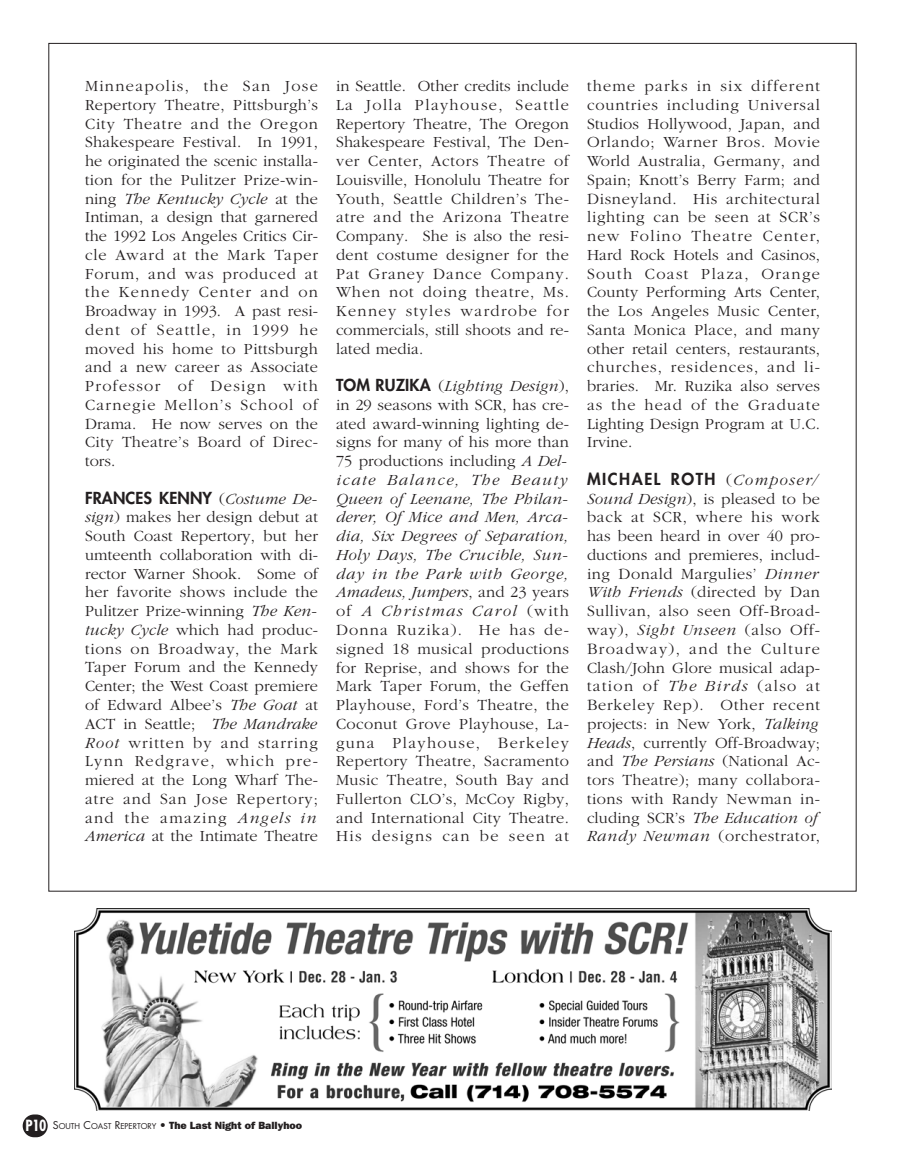
<style>
.page{position:relative;width:905px;height:1175px;background:#fff}
.page>*{position:absolute;margin:0;border:0;box-sizing:border-box;transform-origin:0 0}
.t1{font:300 16.2px/18.8px "Garamond";letter-spacing:.025em;color:#231f20;text-align:justify}
.t2{font:800 16.2px "Futura";letter-spacing:.01em;color:#231f20}
.t3{font:800 16.2px "Futura";letter-spacing:.095em;color:#231f20}
.t4{font:800 10.5px "Franklin Gothic";color:#231f20}
.s1{font-style:italic}
.s2{font-family:"Garamond";font-weight:300}
.s3{font-family:"Garamond";font-weight:300;font-style:italic}
.s4{font-family:"Futura";font-weight:800}
.s5{font-family:"Futura";font-weight:700;font-stretch:condensed;font-size:15px;color:#fff}
.s6{font-family:"Futura";font-weight:400}
.s7{font-family:"Futura";font-weight:400;font-size:7.8px}
</style>
<div class="page">
<div style="left:23px;top:1114px;width:25px;height:23px;background:#231f20;border-radius:11px"></div>
<img style="left:75px;top:908px;width:756px;height:202px">
<p class="t1" style="left:85px;top:78px;width:234px">Minneapolis, the San Jose Repertory Theatre, Pittsburgh’s City Theatre and the Oregon Shakespeare Festival. In 1991, he originated the scenic installa&shy;tion for the Pulitzer Prize-win&shy;ning <span class="s1">The Kentucky Cycle</span> at the Intiman, a design that garnered the 1992 Los Angeles Critics Cir&shy;cle Award at the Mark Taper Forum, and was produced at the Kennedy Center and on Broadway in 1993. A past resi&shy;dent of Seattle, in 1999 he moved his home to Pittsburgh and a new career as Associate Professor of Design with Carnegie Mellon’s School of Drama. He now serves on the City Theatre’s Board of Direc&shy;tors.</p>
<p class="t2" style="left:85px;top:490px;width:233px">FRANCES KENNY <span class="s2">(</span><span class="s3">Costume De-</span></p>
<p class="t1" style="left:85px;top:509px;width:234px"><span class="s1">sign</span>) makes her design debut at South Coast Repertory, but her umteenth collaboration with di&shy;rector Warner Shook. Some of her favorite shows include the Pulitzer Prize-winning <span class="s1">The Ken&shy;tucky Cycle</span> which had produc&shy;tions on Broadway, the Mark Taper Forum and the Kennedy Center; the West Coast premiere of Edward Albee’s <span class="s1">The Goat</span> at ACT in Seattle; <span class="s1">The Mandrake Root</span> written by and starring Lynn Redgrave, which pre&shy;miered at the Long Wharf The&shy;atre and San Jose Repertory; and the amazing <span class="s1">Angels in America</span> at the Intimate Theatre</p>
<p class="t1" style="left:336px;top:78px;width:234px">in Seattle. Other credits include La Jolla Playhouse, Seattle Repertory Theatre, The Oregon Shakespeare Festival, The Den&shy;ver Center, Actors Theatre of Louisville, Honolulu Theatre for Youth, Seattle Children’s The&shy;atre and the Arizona Theatre Company. She is also the resi&shy;dent costume designer for the Pat Graney Dance Company.<br>When not doing theatre, Ms.<br>Kenney styles wardrobe for commercials, still shoots and re&shy;lated media.</p>
<p class="t1" style="left:336px;top:378px;width:234px;text-align:left"><span class="s4">TOM RUZIKA</span> (<span class="s1">Lighting Design</span>), in 29 seasons with SCR, has cre&shy;ated award-winning lighting de&shy;signs for many of his more than<br>75 productions including <span class="s1">A Del&shy;icate Balance, The Beauty<br>Queen of Leenane, The Philan&shy;derer, Of Mice and Men, Arca&shy;dia, Six Degrees of Separation,<br>Holy Days, The Crucible, Sun&shy;day in the Park with George,<br>Amadeus, Jumpers</span>, and 23 years of <span class="s1">A Christmas Carol</span> (with<br>Donna Ruzika). He has de&shy;signed 18 musical productions for Reprise, and shows for the<br>Mark Taper Forum, the Geffen<br>Playhouse, Ford’s Theatre, the<br>Coconut Grove Playhouse, La&shy;guna Playhouse, Berkeley<br>Repertory Theatre, Sacramento<br>Music Theatre, South Bay and<br>Fullerton CLO’s, McCoy Rigby, and International City Theatre.<br>His designs can be seen at</p>
<p class="t1" style="left:587px;top:78px;width:234px">theme parks in six different countries including Universal Studios Hollywood, Japan, and Orlando; Warner Bros. Movie World Australia, Germany, and Spain; Knott’s Berry Farm; and Disneyland. His architectural lighting can be seen at SCR’s new Folino Theatre Center, Hard Rock Hotels and Casinos, South Coast Plaza, Orange County Performing Arts Center, the Los Angeles Music Center, Santa Monica Place, and many other retail centers, restaurants, churches, residences, and li&shy;braries. Mr. Ruzika also serves as the head of the Graduate Lighting Design Program at U.C.<br>Irvine.</p>
<p class="t3" style="left:587px;top:471px;width:232px">MICHAEL ROTH <span class="s2">(</span><span class="s3">Composer/</span></p>
<p class="t1" style="left:587px;top:490px;width:234px;text-align:left"><span class="s1">Sound Design</span>), is pleased to be back at SCR, where his work has been heard in over 40 pro&shy;ductions and premieres, includ&shy;ing Donald Margulies’ <span class="s1">Dinner<br>With Friends</span> (directed by Dan<br>Sullivan, also seen Off-Broad&shy;way), <span class="s1">Sight Unseen</span> (also Off-<br>Broadway), and the Culture<br>Clash/John Glore musical adap&shy;tation of <span class="s1">The Birds</span> (also at<br>Berkeley Rep). Other recent projects: in New York, <span class="s1">Talking<br>Heads</span>, currently Off-Broadway; and <span class="s1">The Persians</span> (National Ac&shy;tors Theatre); many collabora&shy;tions with Randy Newman in&shy;cluding SCR’s <span class="s1">The Education of<br>Randy Newman</span> (orchestrator,</p>
<p class="t4" style="left:25px;top:1121px;width:278px"><span class="s5">P10</span> <span class="s6">S</span><span class="s7">OUTH</span> <span class="s6">C</span><span class="s7">OAST</span> <span class="s6">R</span><span class="s7">EPERTORY</span> <span class="s6">•</span> The Last Night of Ballyhoo</p>
</div>
